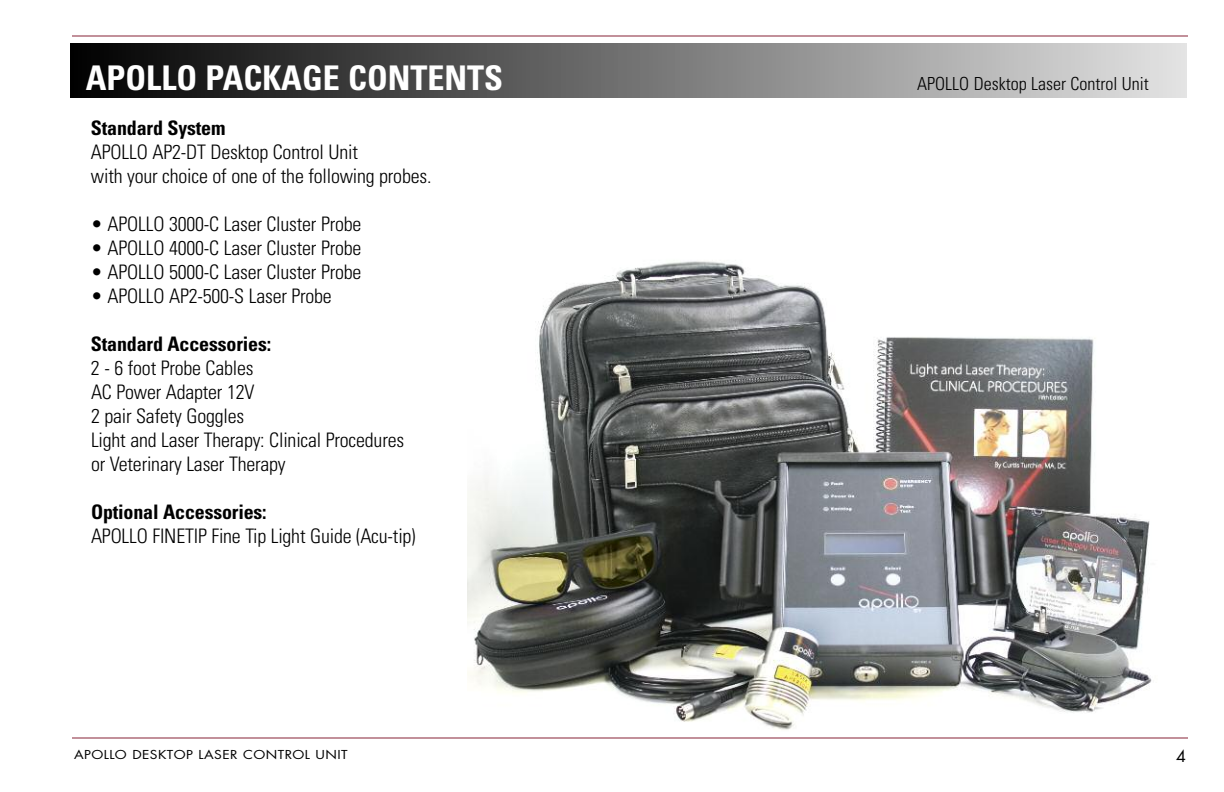
<style>
.page{position:relative;width:1224px;height:792px;background:#fff}
.page>*{position:absolute;margin:0;border:0;box-sizing:border-box;transform-origin:0 0}
.t1{font:700 condensed 34px "Univers";color:#fff}
.t2{font:300 condensed 20px/24px "Univers";letter-spacing:-.01em;color:#000}
.t3{font:700 condensed 20px "Univers";letter-spacing:-.01em;color:#000}
.t4{font:300 condensed 18px "Univers";color:#000}
.t5{font:16px "Futura";color:#000}
.t6{font:12px "Futura";letter-spacing:.03em;color:#000;scale:1.15 1}
</style>
<div class="page">
<hr style="left:72px;top:36px;width:1116px;height:1px;background:#862336">
<hr style="left:72px;top:738px;width:1116px;height:1px;background:#862336">
<div style="left:71px;top:44px;width:1116px;height:54px;background:linear-gradient(to right,#000,#e3e3e3)"></div>
<img style="left:467px;top:261px;width:685px;height:469px">
<h1 class="t1" style="left:86px;top:57px;width:419px">APOLLO PACKAGE CONTENTS</h1>
<p class="t3" style="left:91px;top:116px;width:136px">Standard System</p>
<p class="t2" style="left:91px;top:140px;width:342px">APOLLO AP2-DT Desktop Control Unit<br>with your choice of one of the following probes.</p>
<p class="t2" style="left:91px;top:212px;width:272px">• APOLLO 3000-C Laser Cluster Probe</p>
<p class="t2" style="left:91px;top:236px;width:272px">• APOLLO 4000-C Laser Cluster Probe</p>
<p class="t2" style="left:91px;top:260px;width:272px">• APOLLO 5000-C Laser Cluster Probe</p>
<p class="t2" style="left:91px;top:284px;width:242px">• APOLLO AP2-500-S Laser Probe</p>
<p class="t3" style="left:91px;top:332px;width:182px">Standard Accessories:</p>
<p class="t2" style="left:91px;top:356px;width:315px">2 - 6 foot Probe Cables<br>AC Power Adapter 12V<br>2 pair Safety Goggles<br>Light and Laser Therapy: Clinical Procedures or Veterinary Laser Therapy</p>
<p class="t3" style="left:91px;top:500px;width:177px">Optional Accessories:</p>
<p class="t2" style="left:91px;top:524px;width:326px">APOLLO FINETIP Fine Tip Light Guide (Acu-tip)</p>
<p class="t4" style="left:917px;top:73px;width:233px">APOLLO Desktop Laser Control Unit</p>
<p class="t6" style="left:74px;top:746px;width:239px">APOLLO DESKTOP LASER CONTROL UNIT</p>
<p class="t5" style="left:1176px;top:745px;width:11px">4</p>
</div>
